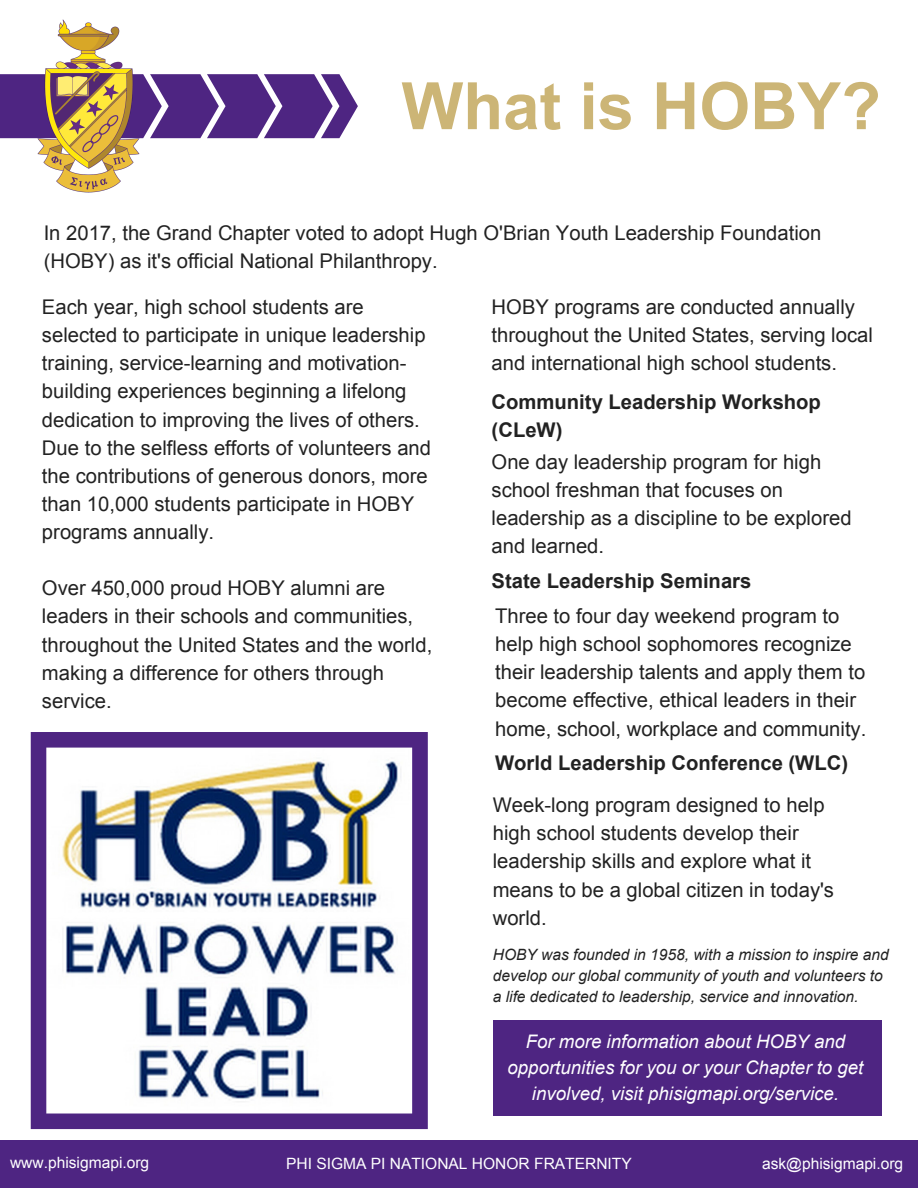
<style>
.page{position:relative;width:918px;height:1188px;background:#fff}
.page>*{position:absolute;margin:0;border:0;box-sizing:border-box;transform-origin:0 0}
.t1{font:700 65.4px "Arial";color:#ccb576}
.t2{font:20.25px/28.2px "Arial";color:#222}
.t3{font:700 20.25px/28.2px "Arial";color:#222}
.t4{font:italic 18.75px/25.8px "Arial";color:#fff;text-align:center}
.t5{font:italic 15.6px/21.3px "Arial";color:#222}
.t6{font:15.6px "Arial";color:#fff}
</style>
<div class="page">
<svg style="left:0;top:74px;width:358px;height:64px;background:#684594"></svg>
<img style="left:10px;top:19px;width:156px;height:174px">
<div style="left:0;top:1141px;width:918px;height:47px;background:#4e2582"></div>
<svg style="left:31px;top:732px;width:397px;height:397px"></svg>
<div style="left:493px;top:1020px;width:389px;height:96px;background:#4e2582"></div>
<h1 class="t1" style="left:402px;top:70px;width:481px">What is HOBY?</h1>
<p class="t2" style="left:44px;top:219px;width:779px">In 2017, the Grand Chapter voted to adopt Hugh O'Brian Youth Leadership Foundation (HOBY) as it's official National Philanthropy.</p>
<p class="t2" style="left:42px;top:293px;width:391px">Each year, high school students are selected to participate in unique leadership training, service-learning and motivation&shy;building experiences beginning a lifelong dedication to improving the lives of others.<br>Due to the selfless efforts of volunteers and the contributions of generous donors, more than 10,000 students participate in HOBY programs annually.</p>
<p class="t2" style="left:42px;top:574px;width:392px">Over 450,000 proud HOBY alumni are leaders in their schools and communities, throughout the United States and the world, making a difference for others through service.</p>
<p class="t2" style="left:492px;top:293px;width:383px">HOBY programs are conducted annually throughout the United States, serving local and international high school students.</p>
<p class="t3" style="left:492px;top:387px;width:331px">Community Leadership Workshop (CLeW)</p>
<p class="t2" style="left:492px;top:448px;width:362px">One day leadership program for high school freshman that focuses on leadership as a discipline to be explored and learned.</p>
<p class="t3" style="left:492px;top:567px;width:261px">State Leadership Seminars</p>
<p class="t2" style="left:495px;top:602px;width:373px">Three to four day weekend program to help high school sophomores recognize their leadership talents and apply them to become effective, ethical leaders in their home, school, workplace and community.</p>
<p class="t3" style="left:495px;top:749px;width:354px">World Leadership Conference (WLC)</p>
<p class="t2" style="left:493px;top:791px;width:343px">Week-long program designed to help high school students develop their leadership skills and explore what it means to be a global citizen in today's world.</p>
<p class="t5" style="left:493px;top:944px;width:398px">HOBY was founded in 1958, with a mission to inspire and develop our global community of youth and volunteers to a life dedicated to leadership, service and innovation.</p>
<p class="t4" style="left:508px;top:1029px;width:357px">For more information about HOBY and opportunities for you or your Chapter to get involved, visit phisigmapi.org/service.</p>
<p class="t6" style="left:10px;top:1154px;width:141px">www.phisigmapi.org</p>
<p class="t6" style="left:286px;top:1155px;width:347px">PHI SIGMA PI NATIONAL HONOR FRATERNITY</p>
<p class="t6" style="left:762px;top:1154px;width:143px">ask@phisigmapi.org</p>
</div>
